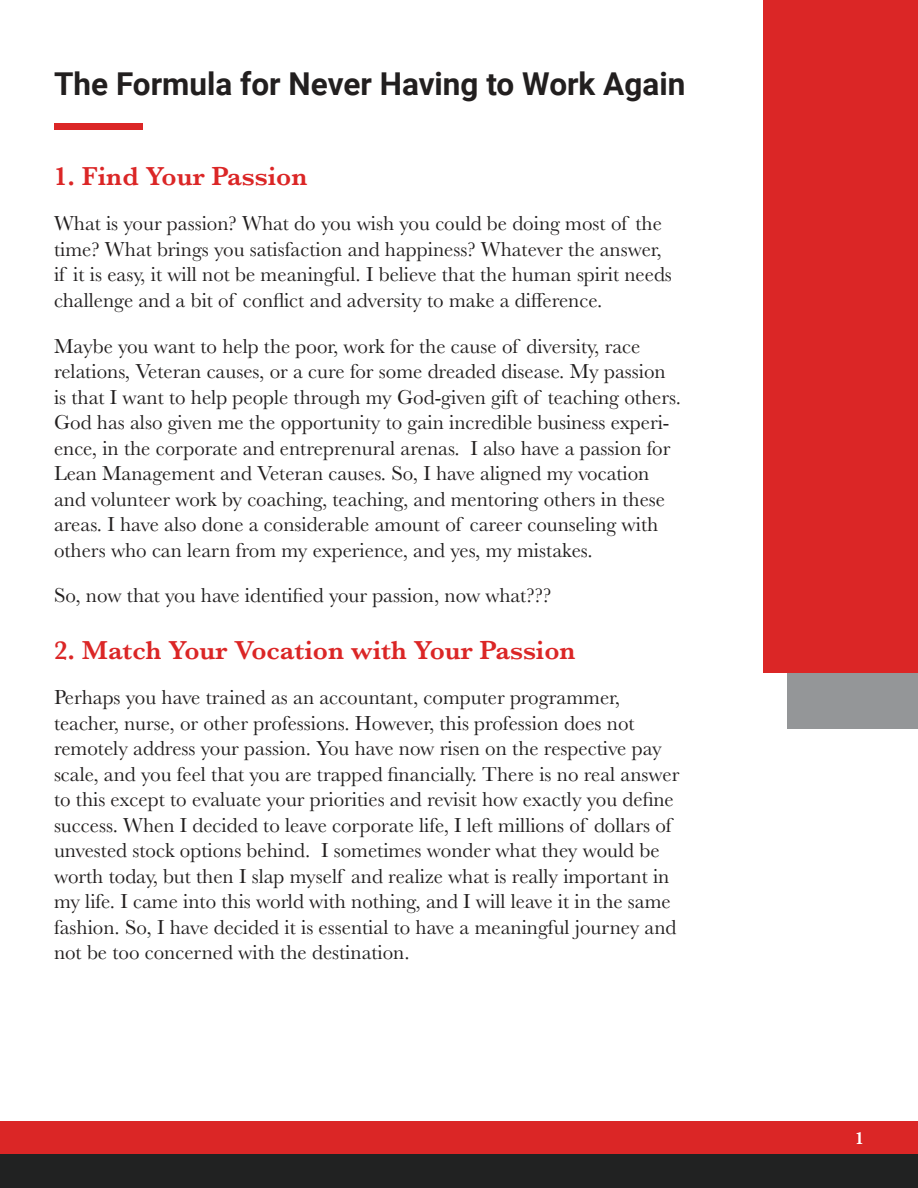
<style>
.page{position:relative;width:918px;height:1188px;background:#fff}
.page>*{position:absolute;margin:0;border:0;box-sizing:border-box;transform-origin:0 0}
.t1{font:700 31.5px "Roboto";color:#221f1f}
.t2{font:600 27px "Baskerville";color:#db2626}
.t3{font:21px/25.5px "Baskerville";color:#221f1f}
.t4{font:600 18px "Baskerville";color:#fff}
</style>
<div class="page">
<div style="left:54px;top:123px;width:89px;height:7px;background:#db2626"></div>
<div style="left:787px;top:43px;width:131px;height:686px;background:#949698"></div>
<div style="left:764px;top:0;width:154px;height:672px;background:#db2626"></div>
<div style="left:0;top:1121px;width:918px;height:67px;background:#db2626"></div>
<div style="left:0;top:1154px;width:918px;height:34px;background:#212222"></div>
<h1 class="t1" style="left:54px;top:71px;width:633px">The Formula for Never Having to Work Again</h1>
<p class="t2" style="left:54px;top:166px;width:255px">1. Find Your Passion</p>
<p class="t3" style="left:54px;top:211px;width:619px">What is your passion? What do you wish you could be doing most of the time? What brings you satisfaction and happiness? Whatever the answer, if it is easy, it will not be meaningful. I believe that the human spirit needs challenge and a bit of conflict and adversity to make a difference.</p>
<p class="t3" style="left:54px;top:333px;width:629px">Maybe you want to help the poor, work for the cause of diversity, race relations, Veteran causes, or a cure for some dreaded disease. My passion is that I want to help people through my God-given gift of teaching others.<br>God has also given me the opportunity to gain incredible business experi&shy;ence, in the corporate and entreprenural arenas. I also have a passion for Lean Management and Veteran causes. So, I have aligned my vocation and volunteer work by coaching, teaching, and mentoring others in these areas. I have also done a considerable amount of career counseling with others who can learn from my experience, and yes, my mistakes.</p>
<p class="t3" style="left:54px;top:583px;width:499px">So, now that you have identified your passion, now what???</p>
<p class="t2" style="left:54px;top:640px;width:523px">2. Match Your Vocation with Your Passion</p>
<p class="t3" style="left:54px;top:687px;width:627px">Perhaps you have trained as an accountant, computer programmer, teacher, nurse, or other professions. However, this profession does not remotely address your passion. You have now risen on the respective pay scale, and you feel that you are trapped financially. There is no real answer to this except to evaluate your priorities and revisit how exactly you define success. When I decided to leave corporate life, I left millions of dollars of unvested stock options behind. I sometimes wonder what they would be worth today, but then I slap myself and realize what is really important in my life. I came into this world with nothing, and I will leave it in the same fashion. So, I have decided it is essential to have a meaningful journey and not be too concerned with the destination.</p>
<p class="t4" style="left:855px;top:1132px;width:10px">1</p>
</div>
